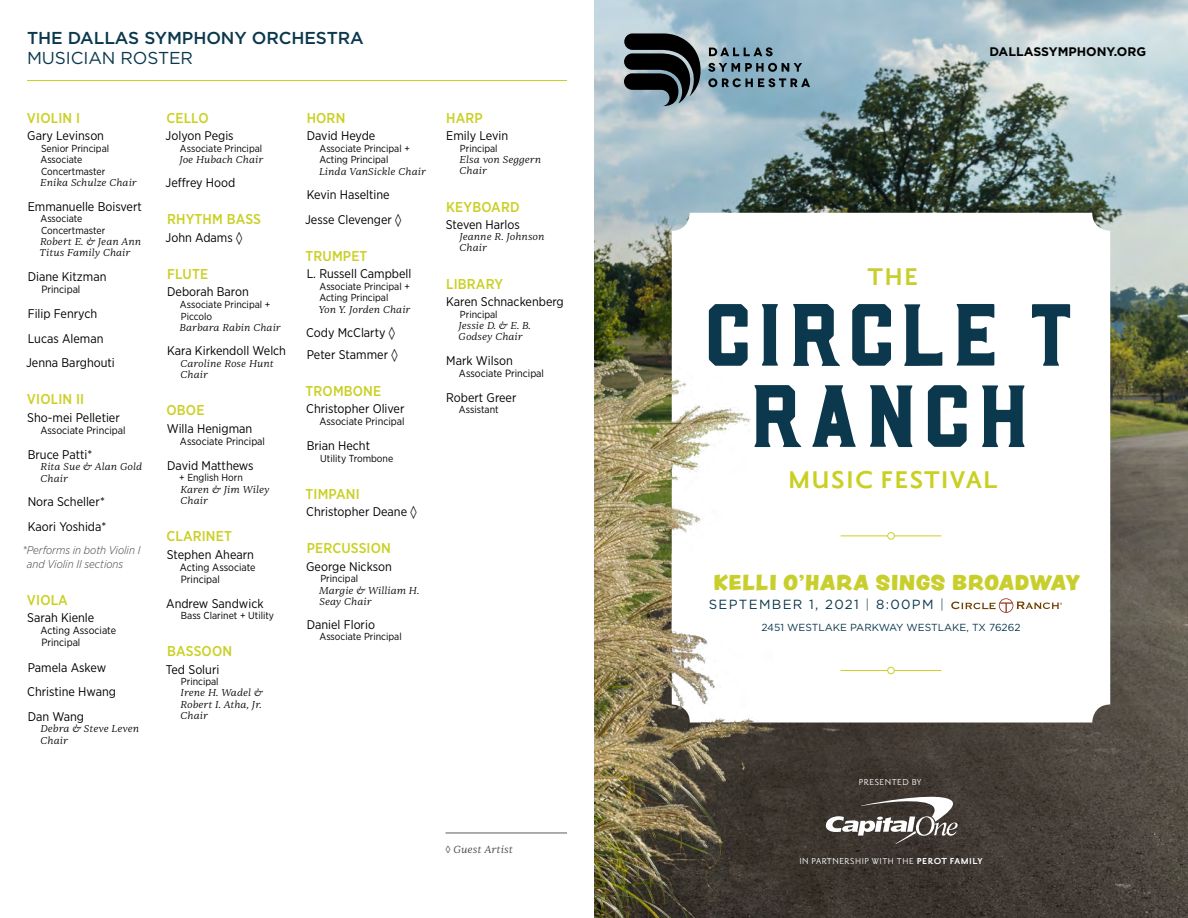
<style>
.page{position:relative;width:1188px;height:918px;background:#fff}
.page>*{position:absolute;margin:0;border:0;box-sizing:border-box;transform-origin:0 0}
.t1{font:88.5px/81.2px "Barley";letter-spacing:.075em;color:#0b384d;text-align:center}
.t2{font:700 29.55px "Priori Sans OT";letter-spacing:.04em;color:#cad023}
.t3{font:700 29.55px "Priori Sans OT";color:#c8cf2d}
.t4{font:19.05px "Peachy Keen JF";letter-spacing:.04em;color:#c8cf2d}
.t5{font:500 17.25px "Gotham";letter-spacing:-.005em;color:#0b384d}
.t6{font:17.25px "Gotham";letter-spacing:-.005em;color:#0b384d}
.t7{font:500 14.25px "Gotham Narrow";letter-spacing:.01em;color:#cad023}
.t8{font:13.2px "Gotham";letter-spacing:.1em;color:#0b384d}
.t9{font:12.6px/24.8px "Gotham Narrow";color:#000}
.t10{font:700 12.45px "Gotham";color:#000}
.t11{font:italic 300 11.25px/13.5px "Gotham Narrow";color:#3d3f40}
.t12{font:10.5px/12px "Gotham Narrow";color:#000}
.t13{font:10.5px "Priori Sans OT";letter-spacing:.05em;color:#fff}
.t14{font:italic 300 10.5px "Sapien";color:#3d3f40}
.t15{font:italic 300 10.2px/11.2px "Sapien";color:#000}
.t16{font:10.2px/11.6px "Gotham Narrow";color:#000}
.t17{font:10.2px "Gotham";color:#0b384d}
.s1{font-style:normal}
.s2{font-weight:300}
.s3{font-weight:700}
</style>
<div class="page">
<img style="left:798px;top:0;width:390px;height:918px">
<hr style="left:446px;top:833px;width:121px;height:1px;background:#5b5d5e">
<hr style="left:27px;top:80px;width:540px;height:1px;background:#cad023">
<svg style="left:798px;top:63px;width:4px;height:9px"></svg>
<svg style="left:798px;top:78px;width:12px;height:9px"></svg>
<div style="left:672px;top:213px;width:438px;height:510px;background:#fff;border-radius:18px"></div>
<img style="left:594px;top:0;width:204px;height:918px">
<svg style="left:672px;top:554px;width:126px;height:90px"></svg>
<svg style="left:951px;top:598px;width:111px;height:15px"></svg>
<svg style="left:826px;top:797px;width:132px;height:47px"></svg>
<hr style="left:841px;top:535px;width:100px;height:1px;background:#cad023">
<div style="left:887px;top:532px;width:8px;height:8px;border:1px solid #cad023;border-radius:50%"></div>
<hr style="left:841px;top:670px;width:100px;height:1px;background:#cad023">
<div style="left:888px;top:667px;width:6px;height:7px;background:#fff;border-radius:50%"></div>
<div style="left:887px;top:667px;width:8px;height:7px;border:1px solid #cad023;border-radius:50%"></div>
<h3 class="t5" style="left:27px;top:27px;width:338px">THE DALLAS SYMPHONY ORCHESTRA</h3>
<h3 class="t6" style="left:27px;top:46px;width:168px">MUSICIAN ROSTER</h3>
<p class="t7" style="left:27px;top:109px;width:55px">VIOLIN I</p>
<p class="t9" style="left:27px;top:123px;width:78px">Gary Levinson</p>
<p class="t16" style="left:40px;top:142px;width:70px">Senior Principal<br>Associate<br>Concertmaster</p>
<p class="t15" style="left:40px;top:177px;width:98px">Enika Schulze Chair</p>
<p class="t9" style="left:28px;top:193px;width:116px">Emmanuelle Boisvert</p>
<p class="t16" style="left:40px;top:213px;width:66px">Associate<br>Concertmaster</p>
<p class="t15" style="left:40px;top:236px;width:103px">Robert E. &amp; Jean Ann<br>Titus Family Chair</p>
<p class="t9" style="left:28px;top:264px;width:80px">Diane Kitzman</p>
<p class="t12" style="left:41px;top:283px;width:40px">Principal</p>
<p class="t9" style="left:26px;top:301px;width:90px">Filip Fenrych<br>Lucas Aleman<br>Jenna Barghouti</p>
<p class="t7" style="left:27px;top:390px;width:59px">VIOLIN II</p>
<p class="t9" style="left:27px;top:405px;width:94px">Sho-mei Pelletier</p>
<p class="t12" style="left:40px;top:424px;width:87px">Associate Principal</p>
<p class="t9" style="left:28px;top:442px;width:66px">Bruce Patti*</p>
<p class="t15" style="left:41px;top:461px;width:103px">Rita Sue &amp; Alan Gold<br>Chair</p>
<p class="t9" style="left:28px;top:489px;width:80px">Nora Scheller*<br>Kaori Yoshida*</p>
<p class="t11" style="left:27px;top:543px;width:115px;text-indent:-4px">*Performs in both Violin I and Violin II sections</p>
<p class="t7" style="left:27px;top:591px;width:42px">VIOLA</p>
<p class="t9" style="left:27px;top:605px;width:69px">Sarah Kienle</p>
<p class="t12" style="left:40px;top:625px;width:77px">Acting Associate<br>Principal</p>
<p class="t9" style="left:27px;top:654px;width:90px">Pamela Askew<br>Christine Hwang<br>Dan Wang</p>
<p class="t15" style="left:41px;top:723px;width:100px">Debra &amp; Steve Leven<br>Chair</p>
<p class="t7" style="left:167px;top:109px;width:44px">CELLO</p>
<p class="t9" style="left:166px;top:123px;width:70px">Jolyon Pegis</p>
<p class="t16" style="left:180px;top:142px;width:84px">Associate Principal</p>
<p class="t15" style="left:179px;top:154px;width:85px">Joe Hubach Chair</p>
<p class="t9" style="left:166px;top:170px;width:71px">Jeffrey Hood</p>
<p class="t7" style="left:167px;top:210px;width:95px">RHYTHM BASS</p>
<p class="t9" style="left:166px;top:225px;width:78px">John Adams ◊</p>
<p class="t7" style="left:167px;top:265px;width:42px">FLUTE</p>
<p class="t9" style="left:167px;top:279px;width:83px">Deborah Baron</p>
<p class="t16" style="left:180px;top:298px;width:92px">Associate Principal +<br>Piccolo</p>
<p class="t15" style="left:180px;top:322px;width:103px">Barbara Rabin Chair</p>
<p class="t9" style="left:167px;top:338px;width:120px">Kara Kirkendoll Welch</p>
<p class="t15" style="left:181px;top:358px;width:95px">Caroline Rose Hunt<br>Chair</p>
<p class="t7" style="left:167px;top:401px;width:39px">OBOE</p>
<p class="t9" style="left:167px;top:416px;width:87px">Willa Henigman</p>
<p class="t12" style="left:180px;top:435px;width:87px">Associate Principal</p>
<p class="t9" style="left:167px;top:453px;width:88px">David Matthews</p>
<p class="t16" style="left:179px;top:472px;width:65px">+ English Horn</p>
<p class="t15" style="left:181px;top:484px;width:90px">Karen &amp; Jim Wiley<br>Chair</p>
<p class="t7" style="left:167px;top:527px;width:67px">CLARINET</p>
<p class="t9" style="left:167px;top:541px;width:89px">Stephen Ahearn</p>
<p class="t12" style="left:180px;top:561px;width:77px">Acting Associate<br>Principal</p>
<p class="t9" style="left:166px;top:591px;width:99px">Andrew Sandwick</p>
<p class="t16" style="left:181px;top:609px;width:95px">Bass Clarinet + Utility</p>
<p class="t7" style="left:167px;top:642px;width:66px">BASSOON</p>
<p class="t9" style="left:166px;top:656px;width:55px">Ted Soluri</p>
<p class="t16" style="left:181px;top:676px;width:39px">Principal</p>
<p class="t15" style="left:181px;top:687px;width:84px;text-align:justify">Irene H. Wadel &amp; Robert I. Atha, Jr.<br>Chair</p>
<p class="t7" style="left:307px;top:109px;width:40px">HORN</p>
<p class="t9" style="left:307px;top:123px;width:70px">David Heyde</p>
<p class="t16" style="left:319px;top:142px;width:92px">Associate Principal +<br>Acting Principal</p>
<p class="t15" style="left:319px;top:166px;width:108px">Linda VanSickle Chair</p>
<p class="t9" style="left:305px;top:182px;width:98px">Kevin Haseltine<br>Jesse Clevenger ◊</p>
<p class="t7" style="left:306px;top:247px;width:63px">TRUMPET</p>
<p class="t9" style="left:307px;top:261px;width:106px">L. Russell Campbell</p>
<p class="t16" style="left:319px;top:280px;width:92px">Associate Principal +<br>Acting Principal</p>
<p class="t15" style="left:319px;top:304px;width:93px">Yon Y. Jorden Chair</p>
<p class="t9" style="left:306px;top:322px;width:93px;line-height:21.6px">Cody McClarty ◊<br>Peter Stammer ◊</p>
<p class="t7" style="left:306px;top:382px;width:77px">TROMBONE</p>
<p class="t9" style="left:306px;top:396px;width:100px">Christopher Oliver</p>
<p class="t12" style="left:319px;top:415px;width:87px">Associate Principal</p>
<p class="t9" style="left:307px;top:433px;width:65px">Brian Hecht</p>
<p class="t16" style="left:320px;top:452px;width:74px">Utility Trombone</p>
<p class="t7" style="left:306px;top:485px;width:56px">TIMPANI</p>
<p class="t9" style="left:306px;top:499px;width:112px">Christopher Deane ◊</p>
<p class="t7" style="left:307px;top:539px;width:86px">PERCUSSION</p>
<p class="t9" style="left:306px;top:554px;width:87px">George Nickson</p>
<p class="t16" style="left:320px;top:573px;width:39px">Principal</p>
<p class="t15" style="left:319px;top:585px;width:102px">Margie &amp; William H.<br>Seay Chair</p>
<p class="t9" style="left:307px;top:612px;width:70px">Daniel Florio</p>
<p class="t16" style="left:319px;top:631px;width:84px">Associate Principal</p>
<p class="t7" style="left:446px;top:109px;width:38px">HARP</p>
<p class="t9" style="left:446px;top:123px;width:63px">Emily Levin</p>
<p class="t16" style="left:460px;top:142px;width:39px">Principal</p>
<p class="t15" style="left:460px;top:154px;width:83px">Elsa von Seggern<br>Chair</p>
<p class="t7" style="left:446px;top:197px;width:75px">KEYBOARD</p>
<p class="t9" style="left:446px;top:212px;width:76px">Steven Harlos</p>
<p class="t15" style="left:459px;top:231px;width:87px">Jeanne R. Johnson<br>Chair</p>
<p class="t7" style="left:446px;top:275px;width:58px">LIBRARY</p>
<p class="t9" style="left:446px;top:289px;width:119px">Karen Schnackenberg</p>
<p class="t16" style="left:460px;top:308px;width:39px">Principal</p>
<p class="t15" style="left:458px;top:320px;width:74px">Jessie D. &amp; E. B.<br>Godsey Chair</p>
<p class="t9" style="left:446px;top:348px;width:68px">Mark Wilson</p>
<p class="t12" style="left:459px;top:367px;width:87px">Associate Principal</p>
<p class="t9" style="left:446px;top:385px;width:72px">Robert Greer</p>
<p class="t16" style="left:459px;top:403px;width:41px">Assistant</p>
<p class="t14" style="left:445px;top:844px;width:69px"><span class="s1">◊</span> Guest Artist</p>
<p class="t10" style="left:989px;top:43px;width:158px">DALLASSYMPHONY.ORG</p>
<h2 class="t3" style="left:868px;top:261px;width:52px">THE</h2>
<h1 class="t1" style="left:709px;top:292px;width:369px">CIRCLE T<br>RANCH</h1>
<h2 class="t2" style="left:788px;top:464px;width:211px">MUSIC FESTIVAL</h2>
<h3 class="t4" style="left:714px;top:568px;width:368px">KELLI O’HARA SINGS BROADWAY</h3>
<p class="t8" style="left:709px;top:596px;width:237px">SEPTEMBER 1, 2021 <span class="s2">|</span> 8:00PM <span class="s2">|</span></p>
<p class="t17" style="left:761px;top:621px;width:261px">2451 WESTLAKE PARKWAY WESTLAKE, TX 76262</p>
<p class="t13" style="left:859px;top:776px;width:64px">PRESENTED BY</p>
<p class="t13" style="left:799px;top:856px;width:185px">IN PARTNERSHIP WITH THE <span class="s3">PEROT FAMILY</span></p>
</div>
